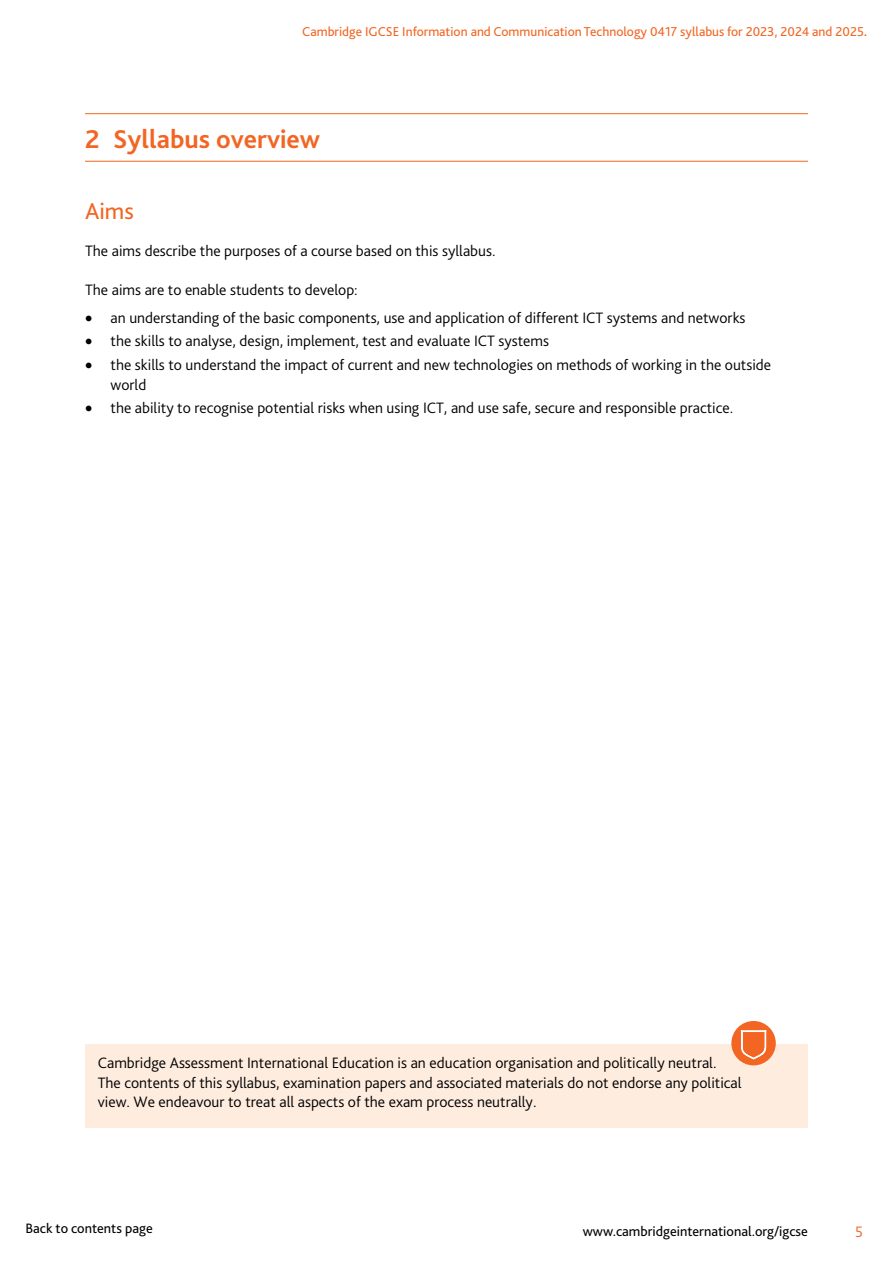
<style>
.page{position:relative;width:893px;height:1263px;background:#fff}
.page>*{position:absolute;margin:0;border:0;box-sizing:border-box;transform-origin:0 0}
.t1{font:700 27px "Bliss Pro";color:#f26522}
.t2{font:24px "Bliss Pro";color:#f26522}
.t3{font:300 15.75px/19.5px "Bliss Pro";color:#000}
.t4{font:300 15.75px "Bliss Pro";color:#f26522}
.t5{font:14.25px "Bliss Pro";color:#000}
.t6{font:13.5px "Bliss Pro";color:#f26522}
.s1{font-weight:700}
</style>
<div class="page">
<hr style="left:85px;top:113px;width:723px;height:1px;background:#f26522">
<hr style="left:85px;top:161px;width:723px;height:1px;background:#f26522">
<div style="left:85px;top:1044px;width:723px;height:83px;background:#feecdf"></div>
<div style="left:731px;top:1021px;width:45px;height:44px;background:#f26522;border-radius:50%"></div>
<svg style="left:741px;top:1030px;width:25px;height:29px"></svg>
<p class="t6" style="left:302px;top:23px;width:567px">Cambridge IGCSE Information and Communication Technology 0417 syllabus for 2023, 2024 and 2025<span class="s1">.</span></p>
<h1 class="t1" style="left:85px;top:122px;width:237px">2 Syllabus overview</h1>
<h2 class="t2" style="left:85px;top:196px;width:50px">Aims</h2>
<p class="t3" style="left:85px;top:241px;width:412px">The aims describe the purposes of a course based on this syllabus.</p>
<p class="t3" style="left:85px;top:280px;width:274px">The aims are to enable students to develop:</p>
<p class="t3" style="left:85px;top:308px;width:662px">• an understanding of the basic components, use and application of different ICT systems and networks</p>
<p class="t3" style="left:85px;top:331px;width:466px">• the skills to analyse, design, implement, test and evaluate ICT systems</p>
<p class="t3" style="left:111px;top:355px;width:662px;text-indent:-26px">• the skills to understand the impact of current and new technologies on methods of working in the outside world</p>
<p class="t3" style="left:85px;top:398px;width:650px">• the ability to recognise potential risks when using ICT, and use safe, secure and responsible practice.</p>
<p class="t3" style="left:98px;top:1053px;width:645px">Cambridge Assessment International Education is an education organisation and politically neutral.<br>The contents of this syllabus, examination papers and associated materials do not endorse any political view. We endeavour to treat all aspects of the exam process neutrally.</p>
<p class="t5" style="left:26px;top:1219px;width:129px">Back to contents page</p>
<p class="t5" style="left:583px;top:1222px;width:227px">www.cambridgeinternational.org/igcse</p>
<p class="t4" style="left:855px;top:1222px;width:9px">5</p>
</div>
